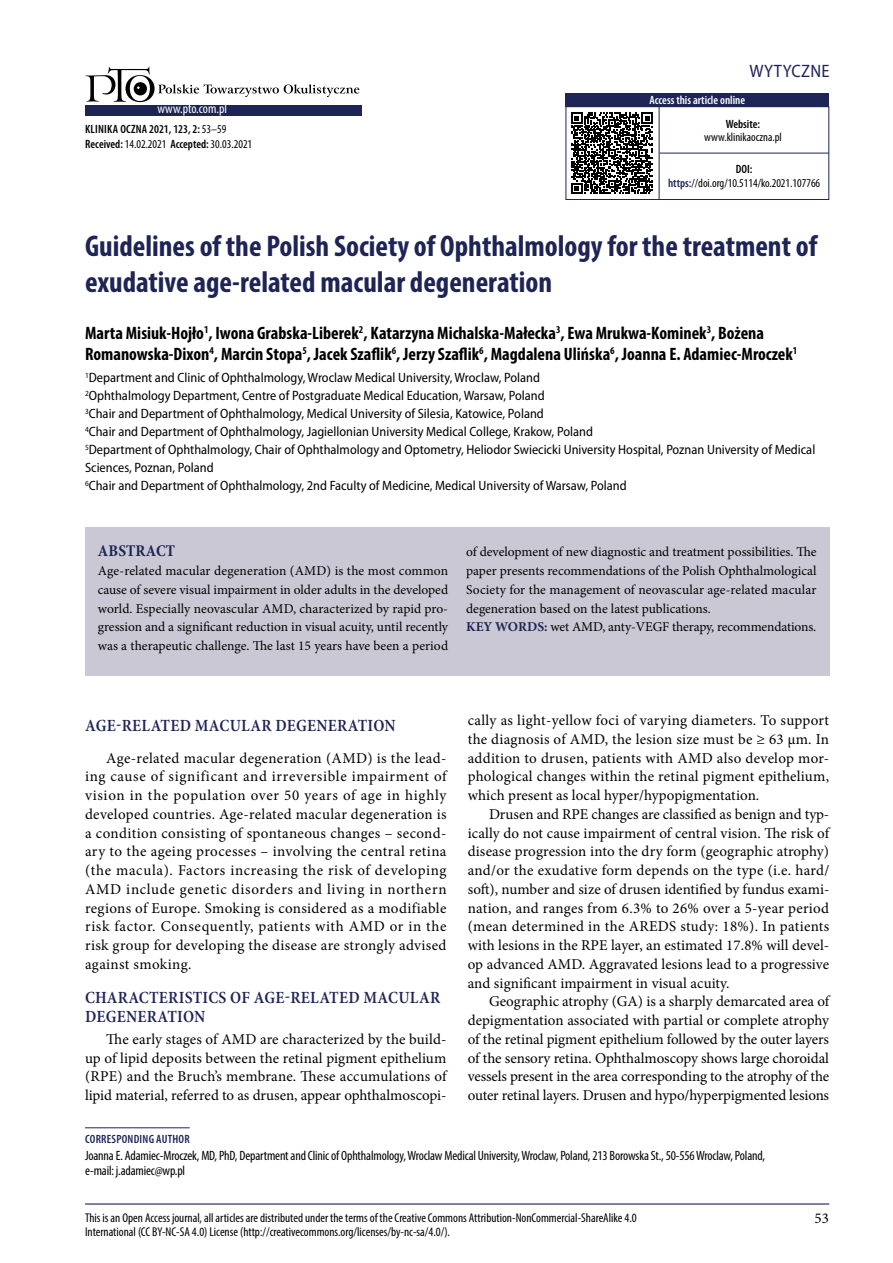
<style>
.page{position:relative;width:893px;height:1263px;background:#fff}
.page>*{position:absolute;margin:0;border:0;box-sizing:border-box;transform-origin:0 0}
.t1{font:700 condensed 30px/36px "Myriad Pro";color:#1e2556}
.t2{font:700 condensed 18px/21px "Myriad Pro";color:#000}
.t3{font:semi-condensed 18px "Myriad Pro";letter-spacing:.02em;color:#1e2556}
.t4{font:600 condensed 17.25px/18.8px "Minion Pro";letter-spacing:.015em;color:#1e2556}
.t5{font:700 condensed 16.5px "Minion Pro";letter-spacing:.01em;color:#1e2556}
.t6{font:15px/18.8px "Minion Pro";letter-spacing:.005em;color:#000;text-align:justify}
.t7{font:semi-condensed 13.5px/18px "Myriad Pro";color:#000}
.t8{font:13.5px/18.8px "Minion Pro";color:#000;text-align:justify}
.t9{font:condensed 13.5px/15px "Myriad Pro";letter-spacing:-.01em;color:#000}
.t10{font:condensed 13.5px "Myriad Pro";color:#fff}
.t11{font:condensed 12.75px/14.2px "Myriad Pro";color:#000}
.t12{font:600 condensed 12px/14.4px "Myriad Pro";letter-spacing:.02em;color:#000}
.t13{font:condensed 12px/14.4px "Myriad Pro";color:#000;text-align:center}
.t14{font:600 condensed 12px "Myriad Pro";color:#fff}
.t15{font:600 condensed 12px "Myriad Pro";letter-spacing:.02em;color:#1e2556}
.t16{font:600 condensed 12px "Myriad Pro";color:#000}
.s1{font-weight:400}
.s2{font-weight:600}
.s3{font-weight:600;color:#1e2556}
.s4{font-weight:700;color:#1e2556}
</style>
<div class="page">
<hr style="left:85px;top:1203px;width:744px;height:1px;background:#1e2556">
<svg style="left:85px;top:66px;width:274px;height:36px"></svg>
<div style="left:85px;top:105px;width:276px;height:11px;background:#1e2556"></div>
<div style="left:85px;top:527px;width:744px;height:148px;background:#cac8d4"></div>
<div style="left:566px;top:106px;width:263px;height:94px;border:1px solid #1e2556"></div>
<svg style="left:572px;top:113px;width:80px;height:80px"></svg>
<div style="left:566px;top:94px;width:263px;height:13px;background:#1e2556"></div>
<hr style="left:659px;top:107px;width:1px;height:92px;background:#1e2556">
<hr style="left:659px;top:153px;width:170px;height:1px;background:#1e2556">
<hr style="left:85px;top:1127px;width:105px;height:1px;background:#1e2556">
<p class="t10" style="left:157px;top:101px;width:71px">www.pto.com.pl</p>
<p class="t12" style="left:85px;top:122px;width:169px">KLINIKA OCZNA 2021, 123, 2: <span class="s1">53–59<br></span>Received: <span class="s1">14.02.2021</span> Accepted: <span class="s1">30.03.2021</span></p>
<p class="t3" style="left:749px;top:62px;width:82px">WYTYCZNE</p>
<p class="t14" style="left:650px;top:93px;width:97px">Access this article online</p>
<p class="t16" style="left:726px;top:116px;width:36px">Website:</p>
<p class="t13" style="left:668px;top:161px;width:154px"><span class="s2">DOI: </span><span class="s3">https:</span>//doi.org/10.5114/ko.2021.107766</p>
<p class="t13" style="left:704px;top:130px;width:79px">www.klinikaoczna.pl</p>
<h1 class="t1" style="left:85px;top:228px;width:734px">Guidelines of the Polish Society of Ophthalmology for the treatment of exudative age-related macular degeneration</h1>
<p class="t2" style="left:85px;top:322px;width:714px">Marta Misiuk-Hojło<sup>1</sup>, Iwona Grabska-Liberek<sup>2</sup>, Katarzyna Michalska-Małecka<sup>3</sup>, Ewa Mrukwa-Kominek<sup>3</sup>, Bożena<br>Romanowska-Dixon<sup>4</sup>, Marcin Stopa<sup>5</sup>, Jacek Szaflik<sup>6</sup>, Jerzy Szaflik<sup>6</sup>, Magdalena Ulińska<sup>6</sup>, Joanna E. Adamiec-Mroczek<sup>1</sup></p>
<p class="t7" style="left:85px;top:369px;width:732px"><sup>1</sup>Department and Clinic of Ophthalmology, Wroclaw Medical University, Wroclaw, Poland<br><sup>2</sup>Ophthalmology Department, Centre of Postgraduate Medical Education, Warsaw, Poland<br><sup>3</sup>Chair and Department of Ophthalmology, Medical University of Silesia, Katowice, Poland<br><sup>4</sup>Chair and Department of Ophthalmology, Jagiellonian University Medical College, Krakow, Poland<br><sup>5</sup>Department of Ophthalmology, Chair of Ophthalmology and Optometry, Heliodor Swiecicki University Hospital, Poznan University of Medical Sciences, Poznan, Poland<br><sup>6</sup>Chair and Department of Ophthalmology, 2nd Faculty of Medicine, Medical University of Warsaw, Poland</p>
<p class="t5" style="left:98px;top:540px;width:79px">ABSTRACT</p>
<p class="t8" style="left:98px;top:561px;width:352px">Age-related macular degeneration (AMD) is the most common cause of severe visual impairment in older adults in the developed world. Especially neovascular AMD, characterized by rapid pro&shy;gression and a significant reduction in visual acuity, until recently was a therapeutic challenge. The last 15 years have been a period</p>
<p class="t8" style="left:466px;top:543px;width:352px;text-align:left">of development of new diagnostic and treatment possibilities. The paper presents recommendations of the Polish Ophthalmological Society for the management of neovascular age-related macular degeneration based on the latest publications.<br><span class="s4">KEY WORDS:</span> wet AMD, anty-VEGF therapy, recommendations.</p>
<p class="t4" style="left:85px;top:716px;width:312px">AGE-RELATED MACULAR DEGENERATION</p>
<p class="t6" style="left:85px;top:748px;width:363px;text-indent:21px">Age-related macular degeneration (AMD) is the lead&shy;ing cause of significant and irreversible impairment of vision in the population over 50 years of age in highly developed countries. Age-related macular degeneration is a condition consisting of spontaneous changes – second&shy;ary to the ageing processes – involving the central retina (the macula). Factors increasing the risk of developing AMD include genetic disorders and living in northern regions of Europe. Smoking is considered as a modifiable risk factor. Consequently, patients with AMD or in the risk group for developing the disease are strongly advised against smoking.</p>
<p class="t4" style="left:85px;top:988px;width:357px">CHARACTERISTICS OF AGE-RELATED MACULAR<br>DEGENERATION</p>
<p class="t6" style="left:85px;top:1030px;width:363px;text-indent:21px">The early stages of AMD are characterized by the build&shy;up of lipid deposits between the retinal pigment epithelium (RPE) and the Bruch’s membrane. These accumulations of lipid material, referred to as drusen, appear ophthalmoscopi-</p>
<p class="t6" style="left:468px;top:711px;width:363px">cally as light-yellow foci of varying diameters. To support the diagnosis of AMD, the lesion size must be ≥ 63 µm. In addition to drusen, patients with AMD also develop mor&shy;phological changes within the retinal pigment epithelium, which present as local hyper/hypopigmentation.</p>
<p class="t6" style="left:468px;top:805px;width:363px;text-indent:21px">Drusen and RPE changes are classified as benign and typ&shy;ically do not cause impairment of central vision. The risk of disease progression into the dry form (geographic atrophy) and/or the exudative form depends on the type (i.e. hard/ soft), number and size of drusen identified by fundus exami&shy;nation, and ranges from 6.3% to 26% over a 5-year period (mean determined in the AREDS study: 18%). In patients with lesions in the RPE layer, an estimated 17.8% will devel&shy;op advanced AMD. Aggravated lesions lead to a progressive and significant impairment in visual acuity.</p>
<p class="t6" style="left:468px;top:992px;width:363px;text-indent:21px">Geographic atrophy (GA) is a sharply demarcated area of depigmentation associated with partial or complete atrophy of the retinal pigment epithelium followed by the outer layers of the sensory retina. Ophthalmoscopy shows large choroidal vessels present in the area corresponding to the atrophy of the outer retinal layers. Drusen and hypo/hyperpigmented lesions</p>
<p class="t15" style="left:85px;top:1132px;width:106px">CORRESPONDING AUTHOR</p>
<p class="t9" style="left:85px;top:1148px;width:682px">Joanna E. Adamiec-Mroczek, MD, PhD, Department and Clinic of Ophthalmology, Wroclaw Medical University, Wroclaw, Poland, 213 Borowska St., 50-556 Wroclaw, Poland, e-mail: j.adamiec@wp.pl</p>
<p class="t11" style="left:85px;top:1210px;width:553px">This is an Open Access journal, all articles are distributed under the terms of the Creative Commons Attribution-NonCommercial-ShareAlike 4.0<br>International (CC BY-NC-SA 4.0) License (http://creativecommons.org/licenses/by-nc-sa/4.0/).</p>
<p class="t6" style="left:815px;top:1209px;width:16px">53</p>
</div>
